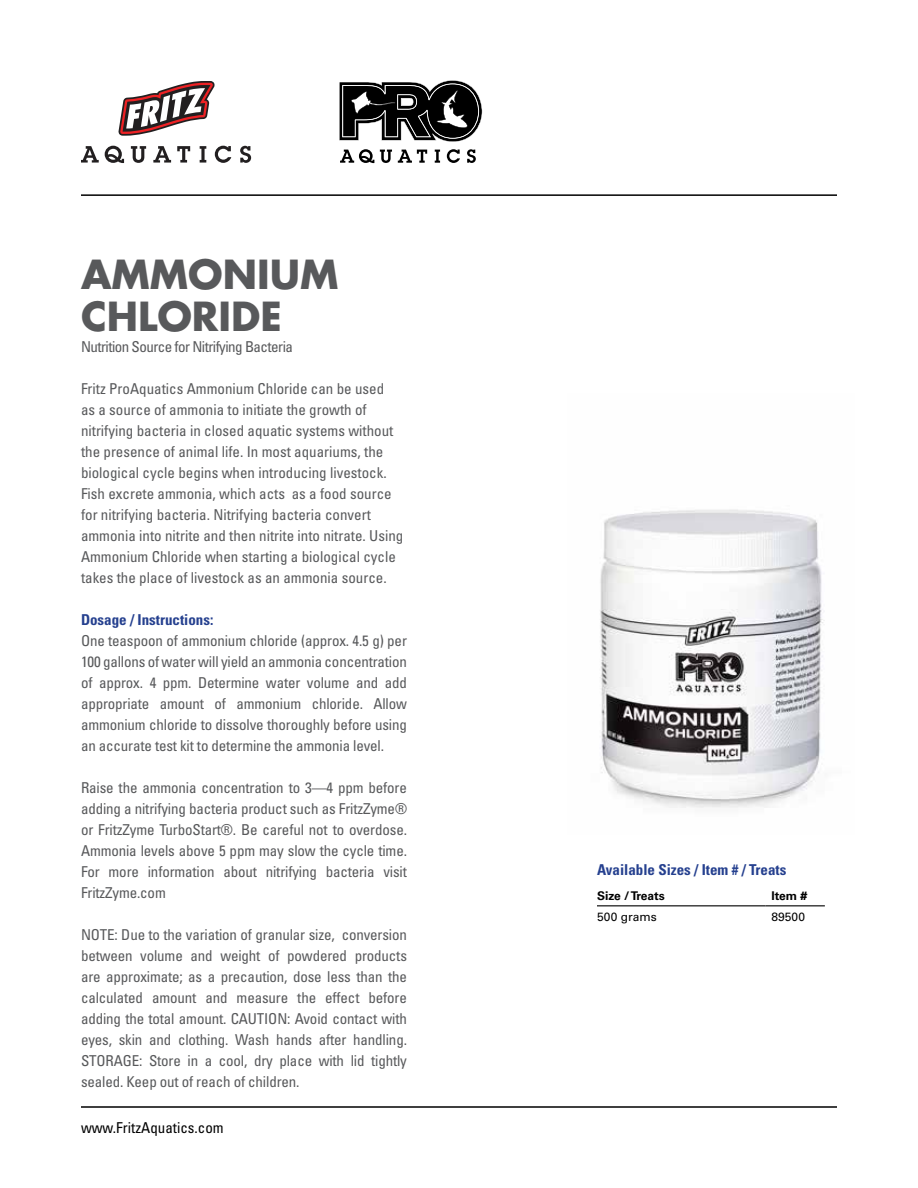
<style>
.page{position:relative;width:918px;height:1188px;background:#fff}
.page>*{position:absolute;margin:0;border:0;box-sizing:border-box;transform-origin:0 0}
.t1{font:700 39px/42px "Futura";color:#58595b}
.t2{font:condensed 15px/21px "Univers";color:#58595b;text-align:justify}
.t3{font:700 condensed 15px "Univers";color:#25408f}
.t4{font:condensed 15px "Univers";letter-spacing:-.035em;color:#58595b}
.t5{font:condensed 15px "Univers";color:#000}
.t6{font:700 12px "Univers";color:#000}
.t7{font:12px "Univers";color:#000}
</style>
<div class="page">
<hr style="left:81px;top:1106px;width:756px;height:2px;background:#000">
<hr style="left:81px;top:194px;width:756px;height:2px;background:#000">
<svg style="left:118px;top:81px;width:97px;height:55px"></svg>
<svg style="left:81px;top:146px;width:18px;height:17px"></svg>
<svg style="left:105px;top:146px;width:19px;height:17px"></svg>
<svg style="left:131px;top:146px;width:15px;height:17px"></svg>
<svg style="left:153px;top:146px;width:18px;height:17px"></svg>
<svg style="left:177px;top:146px;width:13px;height:17px"></svg>
<svg style="left:200px;top:146px;width:6px;height:17px"></svg>
<svg style="left:215px;top:146px;width:16px;height:17px"></svg>
<svg style="left:240px;top:146px;width:11px;height:17px"></svg>
<hr style="left:597px;top:905px;width:168px;height:1px;background:#000">
<hr style="left:765px;top:905px;width:60px;height:1px;background:#000">
<img style="left:600px;top:509px;width:225px;height:299px">
<svg style="left:339px;top:80px;width:143px;height:62px"></svg>
<svg style="left:340px;top:149px;width:34px;height:14px"></svg>
<svg style="left:380px;top:150px;width:12px;height:13px"></svg>
<svg style="left:398px;top:150px;width:29px;height:13px"></svg>
<svg style="left:435px;top:150px;width:5px;height:13px"></svg>
<svg style="left:447px;top:149px;width:13px;height:14px"></svg>
<svg style="left:467px;top:149px;width:9px;height:14px"></svg>
<h1 class="t1" style="left:81px;top:253px;width:259px">AMMONIUM<br>CHLORIDE</h1>
<p class="t4" style="left:81px;top:338px;width:213px">Nutrition Source for Nitrifying Bacteria</p>
<p class="t2" style="left:81px;top:378px;width:324px;text-align:left">Fritz ProAquatics Ammonium Chloride can be used<br>as a source of ammonia to initiate the growth of nitrifying bacteria in closed aquatic systems without the presence of animal life. In most aquariums, the biological cycle begins when introducing livestock.<br>Fish excrete ammonia, which acts as a food source for nitrifying bacteria. Nitrifying bacteria convert ammonia into nitrite and then nitrite into nitrate. Using Ammonium Chloride when starting a biological cycle takes the place of livestock as an ammonia source.</p>
<p class="t3" style="left:81px;top:611px;width:134px">Dosage / Instructions:</p>
<p class="t2" style="left:81px;top:630px;width:328px">One teaspoon of ammonium chloride (approx. 4.5 g) per 100 gallons of water will yield an ammonia concentration of approx. 4 ppm. Determine water volume and add appropriate amount of ammonium chloride. Allow ammonium chloride to dissolve thoroughly before using an accurate test kit to determine the ammonia level.</p>
<p class="t2" style="left:81px;top:777px;width:328px">Raise the ammonia concentration to 3—4 ppm before adding a nitrifying bacteria product such as FritzZyme® or FritzZyme TurboStart®. Be careful not to overdose.<br>Ammonia levels above 5 ppm may slow the cycle time.<br>For more information about nitrifying bacteria visit FritzZyme.com</p>
<p class="t2" style="left:81px;top:924px;width:328px">NOTE: Due to the variation of granular size, conversion between volume and weight of powdered products are approximate; as a precaution, dose less than the calculated amount and measure the effect before adding the total amount. CAUTION: Avoid contact with eyes, skin and clothing. Wash hands after handling.<br>STORAGE: Store in a cool, dry place with lid tightly sealed. Keep out of reach of children.</p>
<p class="t5" style="left:81px;top:1118px;width:144px">www.FritzAquatics.com</p>
<p class="t3" style="left:597px;top:860px;width:191px">Available Sizes / Item # / Treats</p>
<p class="t6" style="left:597px;top:889px;width:69px">Size / Treats</p>
<p class="t6" style="left:771px;top:889px;width:37px">Item #</p>
<p class="t7" style="left:597px;top:909px;width:61px">500 grams</p>
<p class="t7" style="left:771px;top:909px;width:35px">89500</p>
</div>
